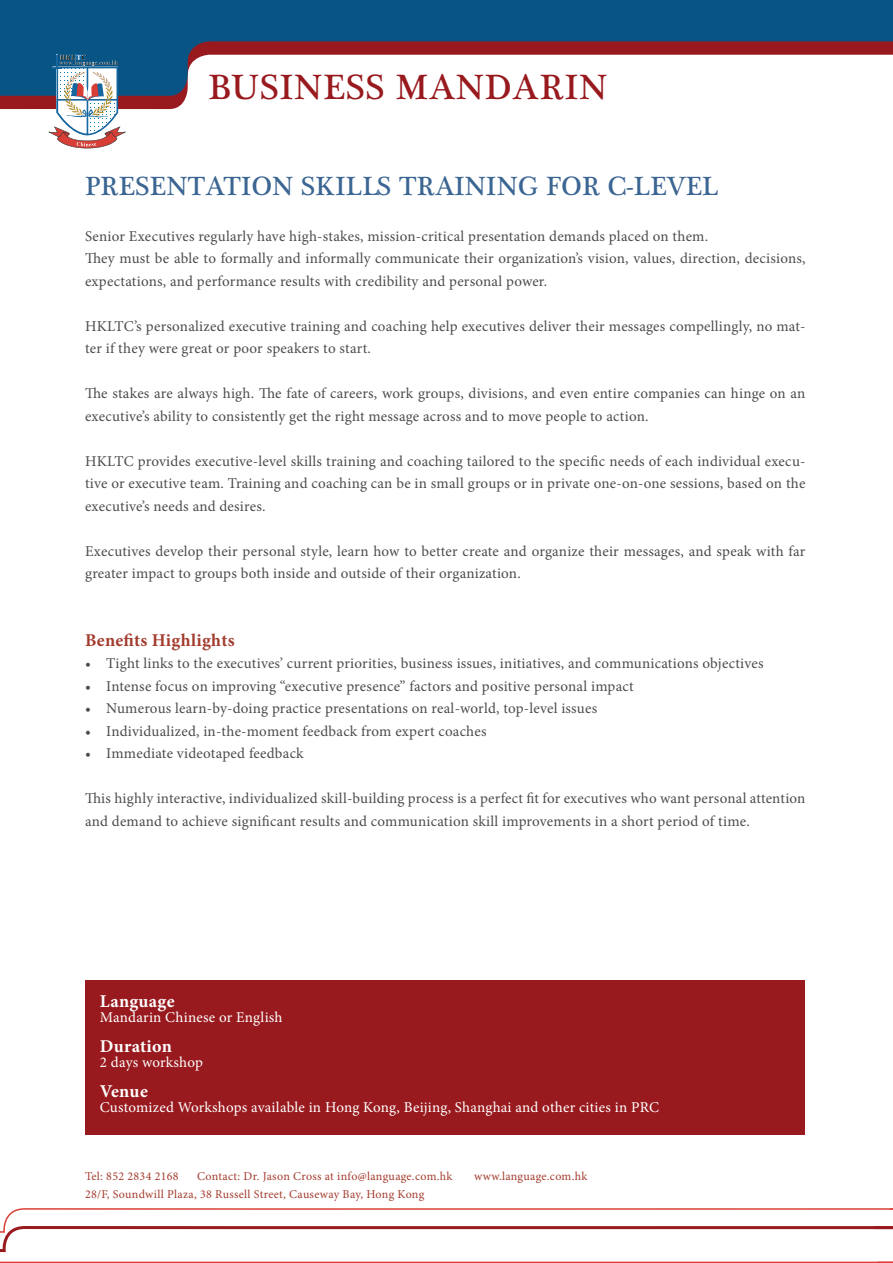
<style>
.page{position:relative;width:893px;height:1263px;background:#fff}
.page>*{position:absolute;margin:0;border:0;box-sizing:border-box;transform-origin:0 0}
.t1{font:36px "Plantagenet Cherokee";letter-spacing:.025em;color:#981a1e}
.t2{font:27px "Plantagenet Cherokee";letter-spacing:.01em;color:#3b6592}
.t3{font:700 18px "Minion Pro";letter-spacing:.015em;color:#fff}
.t4{font:700 18px "Minion Pro";letter-spacing:.015em;color:#a33c2e}
.t5{font:15px/22.5px "Minion Pro";letter-spacing:.015em;color:#4b4c4d}
.t6{font:15px "Minion Pro";letter-spacing:.01em;color:#fff}
.t7{font:12px "Minion Pro";letter-spacing:.025em;color:#a33c2e}
</style>
<div class="page">
<svg style="left:0;top:96px;width:187px;height:13px"></svg>
<svg style="left:0;top:0;width:893px;height:96px;fill:#075485"></svg>
<svg style="left:0;top:1208px;width:893px;height:55px"></svg>
<img style="left:48px;top:54px;width:78px;height:94px">
<div style="left:85px;top:980px;width:720px;height:155px;background:#981a1e"></div>
<h1 class="t1" style="left:208px;top:66px;width:401px">BUSINESS MANDARIN</h1>
<h2 class="t2" style="left:85px;top:170px;width:635px">PRESENTATION SKILLS TRAINING FOR C-LEVEL</h2>
<p class="t5" style="left:85px;top:225px;width:722px">Senior Executives regularly have high-stakes, mission-critical presentation demands placed on them.<br>They must be able to formally and informally communicate their organization’s vision, values, direction, decisions, expectations, and performance results with credibility and personal power.</p>
<p class="t5" style="left:85px;top:315px;width:722px">HKLTC’s personalized executive training and coaching help executives deliver their messages compellingly, no mat&shy;ter if they were great or poor speakers to start.</p>
<p class="t5" style="left:85px;top:382px;width:722px">The stakes are always high. The fate of careers, work groups, divisions, and even entire companies can hinge on an executive’s ability to consistently get the right message across and to move people to action.</p>
<p class="t5" style="left:85px;top:450px;width:722px;text-align:justify">HKLTC provides executive-level skills training and coaching tailored to the specific needs of each individual execu&shy;tive or executive team. Training and coaching can be in small groups or in private one-on-one sessions, based on the executive’s needs and desires.</p>
<p class="t5" style="left:85px;top:540px;width:722px">Executives develop their personal style, learn how to better create and organize their messages, and speak with far greater impact to groups both inside and outside of their organization.</p>
<p class="t4" style="left:85px;top:627px;width:151px">Benefits Highlights</p>
<p class="t5" style="left:85px;top:652px;width:680px">• Tight links to the executives’ current priorities, business issues, initiatives, and communications objectives</p>
<p class="t5" style="left:85px;top:675px;width:550px">• Intense focus on improving “executive presence” factors and positive personal impact</p>
<p class="t5" style="left:85px;top:697px;width:514px">• Numerous learn-by-doing practice presentations on real-world, top-level issues</p>
<p class="t5" style="left:85px;top:720px;width:403px">• Individualized, in-the-moment feedback from expert coaches</p>
<p class="t5" style="left:85px;top:742px;width:220px">• Immediate videotaped feedback</p>
<p class="t5" style="left:85px;top:787px;width:722px">This highly interactive, individualized skill-building process is a perfect fit for executives who want personal attention and demand to achieve significant results and communication skill improvements in a short period of time.</p>
<p class="t3" style="left:100px;top:989px;width:76px">Language</p>
<p class="t6" style="left:100px;top:1007px;width:184px">Mandarin Chinese or English</p>
<p class="t3" style="left:100px;top:1034px;width:74px">Duration</p>
<p class="t6" style="left:100px;top:1052px;width:105px">2 days workshop</p>
<p class="t3" style="left:100px;top:1079px;width:49px">Venue</p>
<p class="t6" style="left:100px;top:1097px;width:561px">Customized Workshops available in Hong Kong, Beijing, Shanghai and other cities in PRC</p>
<p class="t7" style="left:85px;top:1168px;width:95px">Tel: 852 2834 2168</p>
<p class="t7" style="left:197px;top:1168px;width:257px">Contact: Dr. Jason Cross at info@language.com.hk</p>
<p class="t7" style="left:474px;top:1168px;width:115px">www.language.com.hk</p>
<p class="t7" style="left:85px;top:1186px;width:341px">28/F, Soundwill Plaza, 38 Russell Street, Causeway Bay, Hong Kong</p>
</div>
